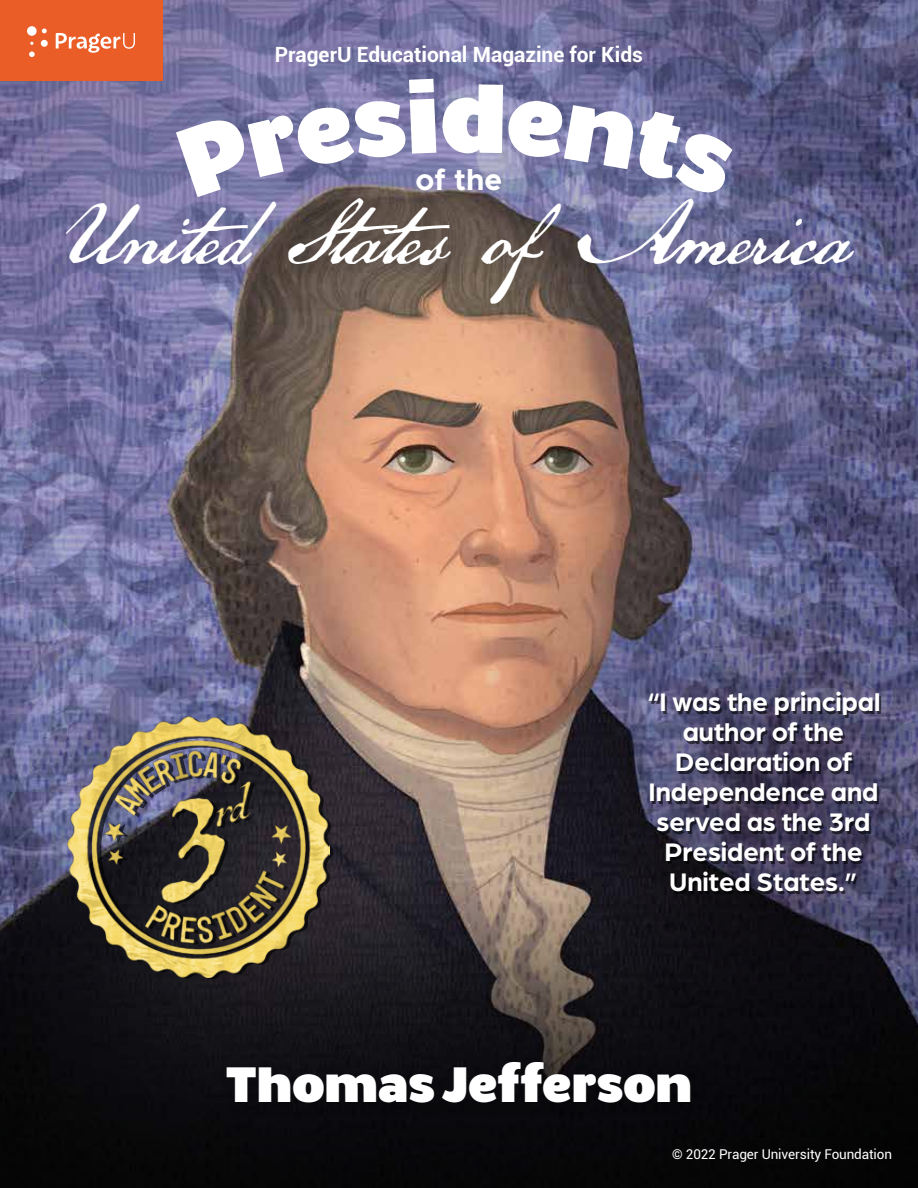
<style>
.page{position:relative;width:918px;height:1188px;background:#fff}
.page>*{position:absolute;margin:0;border:0;box-sizing:border-box;transform-origin:0 0}
.t1{font:49.5px "US Declaration";color:#fff}
.t2{font:700 49.5px "Walrus";letter-spacing:-.02em;color:#fff}
.t3{font:700 30px "Metropolis";color:#fff}
.t4{font:700 27px/30px "Arboria";color:#fff;text-align:center}
.t5{font:700 21px "Roboto";color:#fff}
.t6{font:13.5px "Roboto";letter-spacing:-.01em;color:#fff}
</style>
<div class="page">
<img style="left:0;top:0;width:918px;height:897px">
<svg style="left:0;top:897px;width:918px;height:291px;background:#151315"></svg>
<div style="left:0;top:0;width:162px;height:80px;background:#ea5d27"></div>
<svg style="left:56px;top:33px;width:79px;height:20px"></svg>
<div style="left:41px;top:40px;width:7px;height:7px;background:#fff;border-radius:50%"></div>
<svg style="left:29px;top:51px;width:6px;height:6px"></svg>
<svg style="left:42px;top:28px;width:5px;height:5px"></svg>
<svg style="left:30px;top:42px;width:4px;height:3px"></svg>
<div style="left:27px;top:26px;width:10px;height:10px;background:#fff;border-radius:50%"></div>
<img style="left:46px;top:179px;width:834px;height:156px">
<div style="left:213px;top:1047px;width:499px;height:87px;background:#0a090d"></div>
<svg style="left:567px;top:592px;width:351px;height:426px;background:#3c3950"></svg>
<img style="left:68px;top:716px;width:262px;height:262px">
<svg style="left:176px;top:79px;width:260px;height:118px;background:#7a78a4"></svg>
<svg style="left:442px;top:84px;width:295px;height:114px;background:#7677a3"></svg>
<p class="t5" style="left:275px;top:40px;width:370px">PragerU Educational Magazine for Kids</p>
<p class="t3" style="left:416px;top:160px;width:88px">of the</p>
<h1 class="t1" style="left:68px;top:218px;width:783px">United States ofAmerica</h1>
<p class="t4" style="left:646px;top:685px;width:236px">“I was the principal author of the<br>Declaration of<br>Independence and served as the 3rd<br>President of the<br>United States.”</p>
<h1 class="t2" style="left:226px;top:1054px;width:468px">Thomas Jefferson</h1>
<p class="t6" style="left:672px;top:1145px;width:221px">© 2022 Prager University Foundation</p>
</div>
